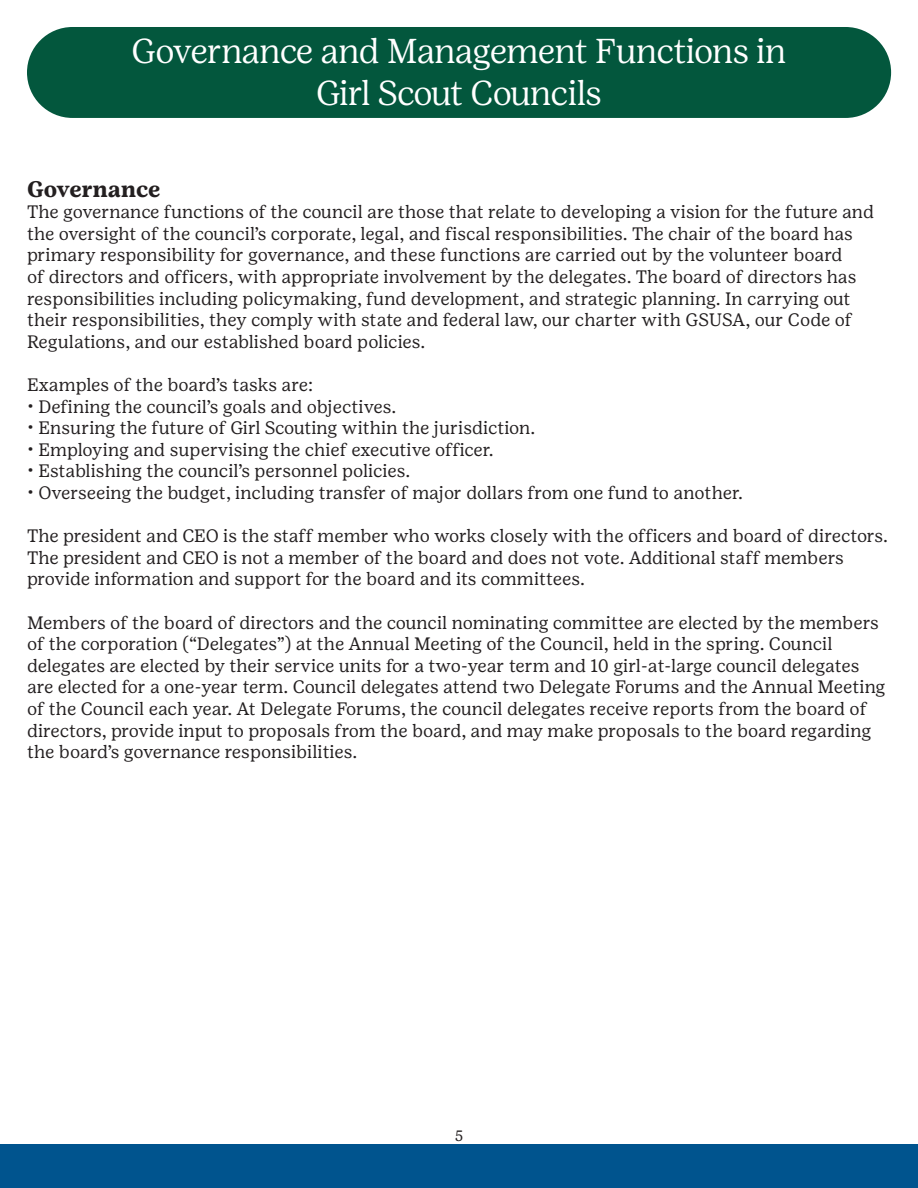
<style>
.page{position:relative;width:918px;height:1188px;background:#fff}
.page>*{position:absolute;margin:0;border:0;box-sizing:border-box;transform-origin:0 0}
.t1{font:300 34.5px/41.4px "Girl Scout Display";letter-spacing:-.01em;color:#fff;text-align:center}
.t2{font:700 22.5px "Girl Scout Text";letter-spacing:-.01em;color:#231f20}
.t3{font:18px/21.6px "Girl Scout Text";color:#231f20}
.t4{font:15px "Girl Scout Text";color:#231f20}
</style>
<div class="page">
<div style="left:27px;top:27px;width:864px;height:91px;background:#03573d;border-radius:45px"></div>
<div style="left:0;top:1145px;width:918px;height:43px;background:#00548e"></div>
<p class="t1" style="left:132px;top:31px;width:656px">Governance and Management Functions in<br>Girl Scout Councils</p>
<p class="t2" style="left:27px;top:176px;width:135px">Governance</p>
<p class="t3" style="left:27px;top:201px;width:849px">The governance functions of the council are those that relate to developing a vision for the future and the oversight of the council’s corporate, legal, and fiscal responsibilities. The chair of the board has primary responsibility for governance, and these functions are carried out by the volunteer board<br>of directors and officers, with appropriate involvement by the delegates. The board of directors has responsibilities including policymaking, fund development, and strategic planning. In carrying out their responsibilities, they comply with state and federal law, our charter with GSUSA, our Code of Regulations, and our established board policies.</p>
<p class="t3" style="left:27px;top:374px;width:287px">Examples of the board’s tasks are:</p>
<p class="t3" style="left:27px;top:396px;width:371px">• Defining the council’s goals and objectives.</p>
<p class="t3" style="left:27px;top:417px;width:510px">• Ensuring the future of Girl Scouting within the jurisdiction.</p>
<p class="t3" style="left:27px;top:439px;width:468px">• Employing and supervising the chief executive officer.</p>
<p class="t3" style="left:27px;top:460px;width:385px">• Establishing the council’s personnel policies.</p>
<p class="t3" style="left:27px;top:482px;width:718px">• Overseeing the budget, including transfer of major dollars from one fund to another.</p>
<p class="t3" style="left:27px;top:525px;width:862px">The president and CEO is the staff member who works closely with the officers and board of directors.<br>The president and CEO is not a member of the board and does not vote. Additional staff members provide information and support for the board and its committees.</p>
<p class="t3" style="left:27px;top:612px;width:860px">Members of the board of directors and the council nominating committee are elected by the members of the corporation (“Delegates”) at the Annual Meeting of the Council, held in the spring. Council delegates are elected by their service units for a two-year term and 10 girl-at-large council delegates are elected for a one-year term. Council delegates attend two Delegate Forums and the Annual Meeting of the Council each year. At Delegate Forums, the council delegates receive reports from the board of directors, provide input to proposals from the board, and may make proposals to the board regarding the board’s governance responsibilities.</p>
<p class="t4" style="left:455px;top:1127px;width:10px">5</p>
</div>
